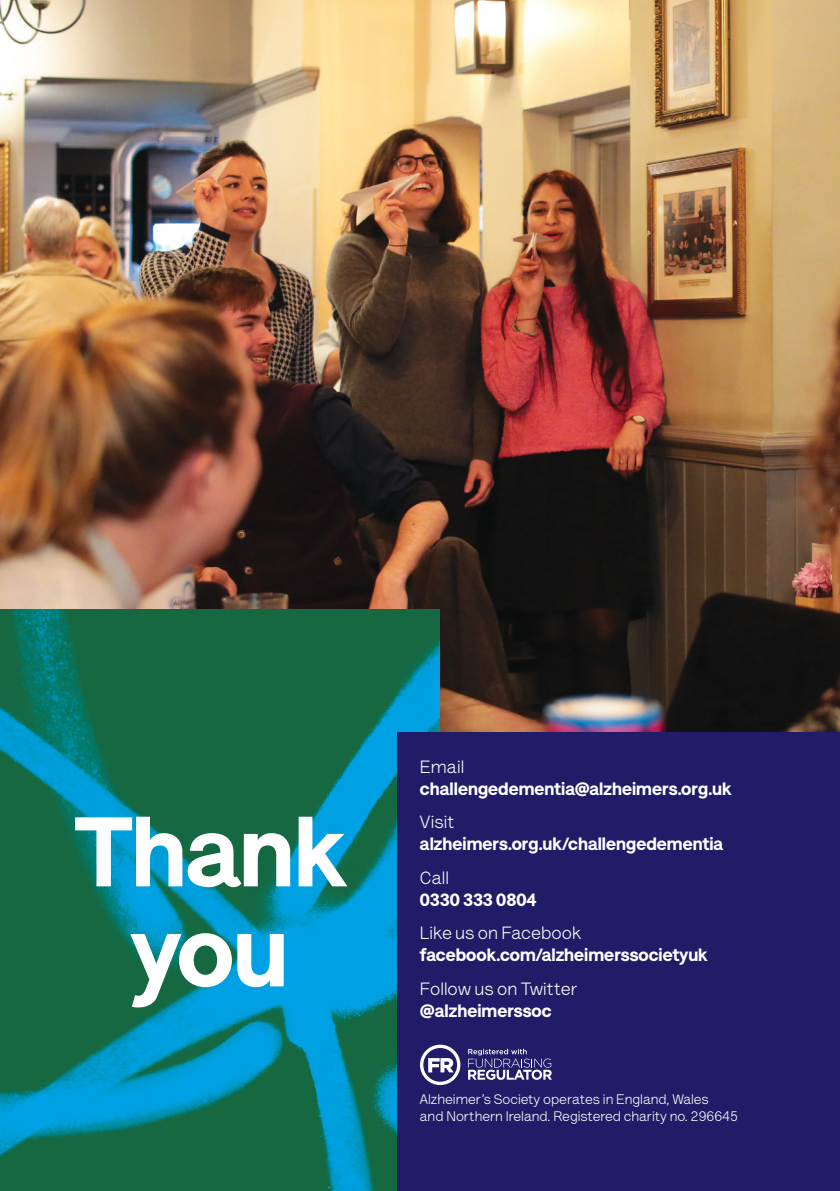
<style>
.page{position:relative;width:840px;height:1191px;background:#fff}
.page>*{position:absolute;margin:0;border:0;box-sizing:border-box;transform-origin:0 0}
.Body_copy_9pt_11pt_9{font:900 100px/100px "AS Lettera Text";letter-spacing:-.005em;color:#fff;text-align:center}
.Body_copy_9pt_11pt_9-2{font:900 18px/22px "AS Lettera Text";color:#fff}
.Body_copy_9pt_11pt_9-3{font:18px/22px "AS Lettera Text";letter-spacing:.005em;color:#fff}
.t1{font:14px/16.8px "AS Lettera Text";color:#fff}
.s1{font-weight:400}
.s2{font-weight:900}
</style>
<div class="page">
<img style="left:0;top:0;width:839px;height:732px">
<img style="left:0;top:609px;width:439px;height:582px">
<div style="left:397px;top:732px;width:442px;height:459px;background:#211c67"></div>
<svg style="left:420px;top:1044px;width:40px;height:41px"></svg>
<svg style="left:468px;top:1048px;width:83px;height:31px"></svg>
<p class="Body_copy_9pt_11pt_9" style="left:74px;top:794px;width:273px">Thank you</p>
<p class="Body_copy_9pt_11pt_9-2" style="left:420px;top:754px;width:313px"><span class="s1">Email </span>challengedementia@alzheimers.org.uk</p>
<p class="Body_copy_9pt_11pt_9-2" style="left:420px;top:809px;width:304px"><span class="s1">Visit </span>alzheimers.org.uk/challengedementia</p>
<p class="Body_copy_9pt_11pt_9-2" style="left:420px;top:865px;width:118px"><span class="s1">Call<br></span>0330 333 0804</p>
<p class="Body_copy_9pt_11pt_9-2" style="left:420px;top:920px;width:289px"><span class="s1">Like us on Facebook </span>facebook.com/alzheimerssocietyuk</p>
<p class="Body_copy_9pt_11pt_9-3" style="left:420px;top:976px;width:159px">Follow us on Twitter <span class="s2">@alzheimerssoc</span></p>
<p class="t1" style="left:420px;top:1090px;width:319px">Alzheimer’s Society operates in England, Wales<br>and Northern Ireland. Registered charity no. 296645</p>
</div>
